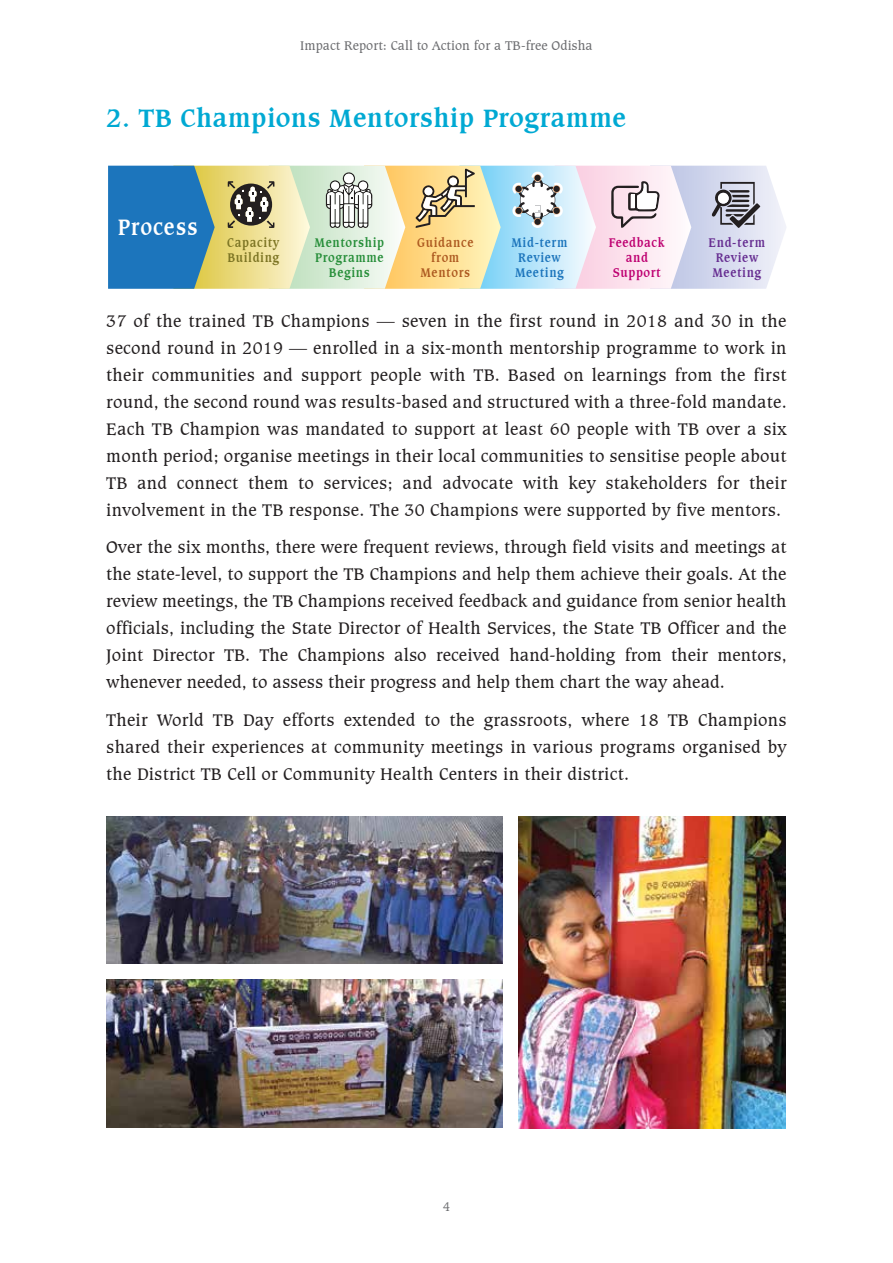
<style>
.page{position:relative;width:893px;height:1263px;background:#fff}
.page>*{position:absolute;margin:0;border:0;box-sizing:border-box;transform-origin:0 0}
.t1{font:700 27px "Caxton BT";letter-spacing:.01em;color:#00a9d3}
.t2{font:700 24px "Caxton BT";letter-spacing:.04em;color:#fff;scale:.9 1}
.t3{font:18px/27px "Caxton BT";letter-spacing:.01em;color:#231f20;text-align:justify}
.t4{font:13.5px "Caxton BT";color:#6d6e71}
.t5{font:700 13.5px/15px "Caxton BT";letter-spacing:.05em;color:#268e39;text-align:center;scale:.9 1}
.t6{font:700 13.5px/15px "Caxton BT";letter-spacing:.05em;color:#662d91;scale:.9 1}
.t7{font:700 13.5px/15px "Caxton BT";letter-spacing:.05em;color:#1c75bc;scale:.9 1}
.t8{font:700 13.5px/15px "Caxton BT";letter-spacing:.05em;color:#ad5a21;text-align:center;scale:.9 1}
.t9{font:700 13.5px/15px "Caxton BT";letter-spacing:.05em;color:#be0071;text-align:center;scale:.9 1}
.t10{font:700 13.5px/15px "Caxton BT";letter-spacing:.05em;color:#7c7423;scale:.9 1}
</style>
<div class="page">
<img style="left:106px;top:816px;width:397px;height:148px">
<img style="left:518px;top:816px;width:267px;height:312px">
<img style="left:106px;top:979px;width:397px;height:149px">
<svg style="left:108px;top:166px;width:678px;height:123px;background:#bfcbc5"></svg>
<hr style="left:631px;top:195px;width:4px;height:13px;background:#fff">
<p class="t4" style="left:300px;top:37px;width:294px">Impact Report: Call to Action for a TB-free Odisha</p>
<h1 class="t1" style="left:106px;top:101px;width:521px">2. TB Champions Mentorship Programme</h1>
<h2 class="t2" style="left:118px;top:212px;width:90px">Process</h2>
<p class="t10" style="left:227px;top:235px;width:59px">Capacity<br>Building</p>
<p class="t5" style="left:315px;top:235px;width:79px">Mentorship<br>Programme<br>Begins</p>
<p class="t8" style="left:417px;top:235px;width:64px">Guidance from<br>Mentors</p>
<p class="t7" style="left:511px;top:235px;width:64px">Mid-term<br>Review<br>Meeting</p>
<p class="t9" style="left:609px;top:235px;width:63px">Feedback and<br>Support</p>
<p class="t6" style="left:709px;top:235px;width:64px">End-term<br>Review<br>Meeting</p>
<p class="t3" style="left:106px;top:307px;width:682px">37 of the trained TB Champions — seven in the first round in 2018 and 30 in the second round in 2019 — enrolled in a six-month mentorship programme to work in their communities and support people with TB. Based on learnings from the first round, the second round was results-based and structured with a three-fold mandate.<br>Each TB Champion was mandated to support at least 60 people with TB over a six month period; organise meetings in their local communities to sensitise people about TB and connect them to services; and advocate with key stakeholders for their involvement in the TB response. The 30 Champions were supported by five mentors.</p>
<p class="t3" style="left:106px;top:533px;width:682px">Over the six months, there were frequent reviews, through field visits and meetings at the state-level, to support the TB Champions and help them achieve their goals. At the review meetings, the TB Champions received feedback and guidance from senior health officials, including the State Director of Health Services, the State TB Officer and the Joint Director TB. The Champions also received hand-holding from their mentors, whenever needed, to assess their progress and help them chart the way ahead.</p>
<p class="t3" style="left:106px;top:706px;width:682px">Their World TB Day efforts extended to the grassroots, where 18 TB Champions shared their experiences at community meetings in various programs organised by the District TB Cell or Community Health Centers in their district.</p>
<p class="t4" style="left:443px;top:1198px;width:9px">4</p>
</div>
